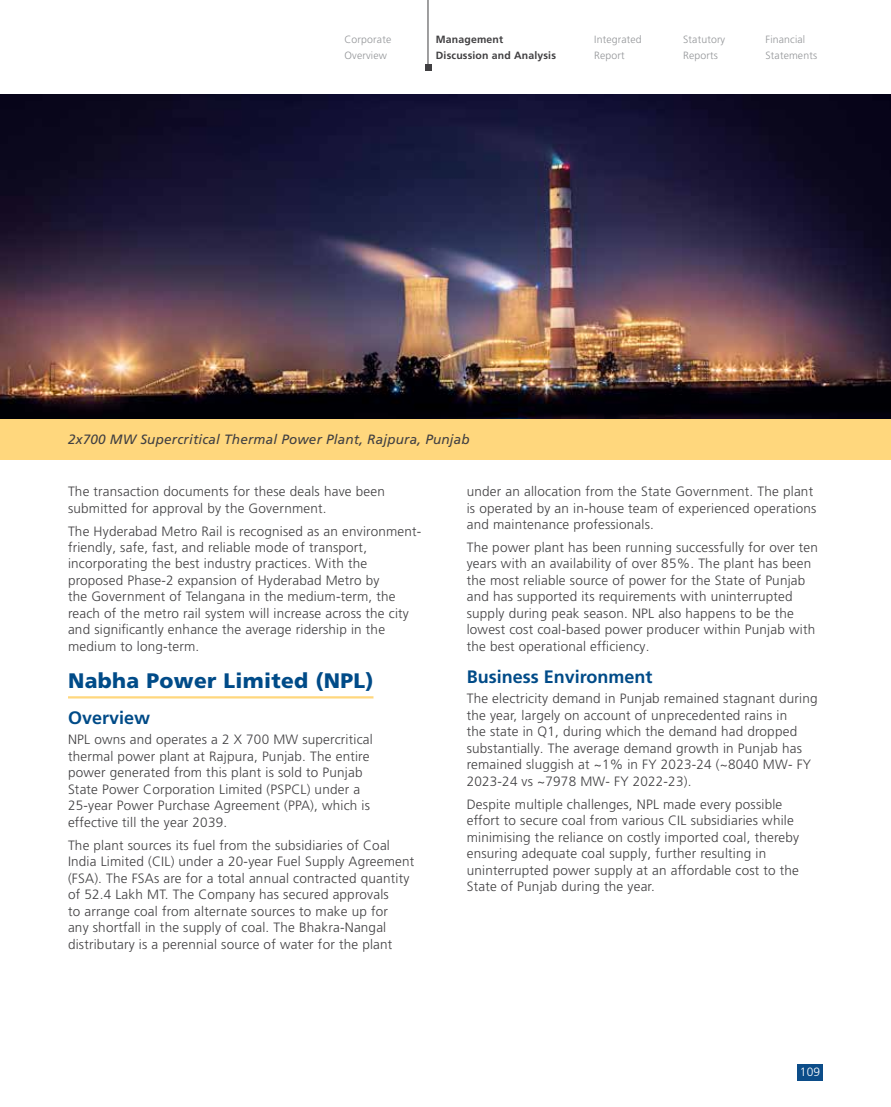
<style>
.page{position:relative;width:891px;height:1107px;background:#fff}
.page>*{position:absolute;margin:0;border:0;box-sizing:border-box;transform-origin:0 0}
.t1{font:900 21px "Frutiger LT Pro";letter-spacing:.015em;color:#004b88}
.t2{font:700 18px "Frutiger LT Pro";color:#004b88}
.t3{font:300 13.5px/16.5px "Frutiger LT Pro";letter-spacing:.015em;color:#414042}
.t4{font:italic 13.5px "Frutiger LT Pro";letter-spacing:.015em;color:#414042}
.t5{font:300 12px "Frutiger LT Pro";color:#fff}
.t6{font:300 10.5px/16.5px "Frutiger LT Pro";letter-spacing:.015em;color:#939598}
.t7{font:700 10.5px/16.5px "Frutiger LT Pro";letter-spacing:.015em;color:#414042}
</style>
<div class="page">
<div style="left:0;top:419px;width:891px;height:41px;background:#ffd77d"></div>
<hr style="left:428px;top:0;width:1px;height:64px;background:#414042">
<svg style="left:425px;top:64px;width:6px;height:6px"></svg>
<div style="left:797px;top:1064px;width:26px;height:16px;background:#0c4d89"></div>
<img style="left:0;top:94px;width:891px;height:325px">
<hr style="left:68px;top:696px;width:305px;height:3px;background:#ffd77d">
<p class="t7" style="left:436px;top:31px;width:122px">Management<br>Discussion and Analysis</p>
<p class="t6" style="left:766px;top:31px;width:53px">Financial<br>Statements</p>
<p class="t6" style="left:594px;top:31px;width:49px">Integrated<br>Report</p>
<p class="t6" style="left:344px;top:31px;width:48px">Corporate<br>Overview</p>
<p class="t6" style="left:683px;top:31px;width:44px">Statutory<br>Reports</p>
<p class="t4" style="left:68px;top:431px;width:403px">2x700 MW Supercritical Thermal Power Plant, Rajpura, Punjab</p>
<p class="t3" style="left:68px;top:483px;width:318px">The transaction documents for these deals have been submitted for approval by the Government.</p>
<p class="t3" style="left:68px;top:523px;width:355px">The Hyderabad Metro Rail is recognised as an environment&shy;friendly, safe, fast, and reliable mode of transport, incorporating the best industry practices. With the proposed Phase-2 expansion of Hyderabad Metro by<br>the Government of Telangana in the medium-term, the reach of the metro rail system will increase across the city and significantly enhance the average ridership in the medium to long-term.</p>
<h1 class="t1" style="left:68px;top:668px;width:307px">Nabha Power Limited (NPL)</h1>
<h2 class="t2" style="left:68px;top:707px;width:84px">Overview</h2>
<p class="t3" style="left:68px;top:732px;width:306px">NPL owns and operates a 2 X 700 MW supercritical thermal power plant at Rajpura, Punjab. The entire power generated from this plant is sold to Punjab State Power Corporation Limited (PSPCL) under a 25-year Power Purchase Agreement (PPA), which is effective till the year 2039.</p>
<p class="t3" style="left:68px;top:837px;width:348px">The plant sources its fuel from the subsidiaries of Coal India Limited (CIL) under a 20-year Fuel Supply Agreement (FSA). The FSAs are for a total annual contracted quantity of 52.4 Lakh MT. The Company has secured approvals<br>to arrange coal from alternate sources to make up for<br>any shortfall in the supply of coal. The Bhakra-Nangal distributary is a perennial source of water for the plant</p>
<p class="t3" style="left:467px;top:483px;width:351px">under an allocation from the State Government. The plant is operated by an in-house team of experienced operations and maintenance professionals.</p>
<p class="t3" style="left:467px;top:539px;width:353px">The power plant has been running successfully for over ten years with an availability of over 85%. The plant has been the most reliable source of power for the State of Punjab and has supported its requirements with uninterrupted supply during peak season. NPL also happens to be the lowest cost coal-based power producer within Punjab with the best operational efficiency.</p>
<h2 class="t2" style="left:467px;top:666px;width:187px">Business Environment</h2>
<p class="t3" style="left:467px;top:691px;width:352px">The electricity demand in Punjab remained stagnant during the year, largely on account of unprecedented rains in<br>the state in Q1, during which the demand had dropped substantially. The average demand growth in Punjab has remained sluggish at ~1% in FY 2023-24 (~8040 MW- FY 2023-24 vs ~7978 MW- FY 2022-23).</p>
<p class="t3" style="left:467px;top:796px;width:334px">Despite multiple challenges, NPL made every possible effort to secure coal from various CIL subsidiaries while minimising the reliance on costly imported coal, thereby ensuring adequate coal supply, further resulting in uninterrupted power supply at an affordable cost to the State of Punjab during the year.</p>
<p class="t5" style="left:800px;top:1065px;width:22px">109</p>
</div>
